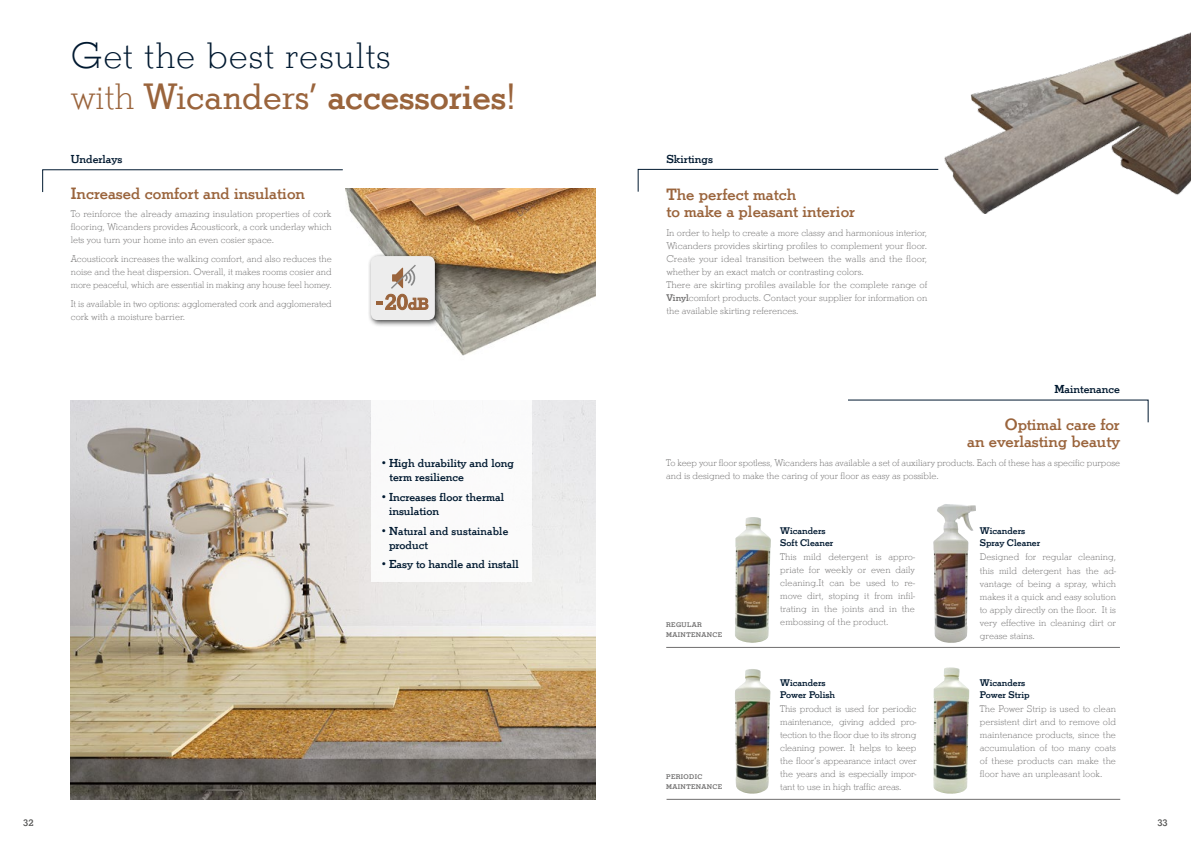
<style>
.page{position:relative;width:1191px;height:842px;background:#fff}
.page>*{position:absolute;margin:0;border:0;box-sizing:border-box;transform-origin:0 0}
.t1{font:300 38px/41px "Stymie Com";letter-spacing:.025em;color:#001930}
.t2{font:700 17px/17px "Stymie Com";color:#9a643c}
.t3{font:700 12px/14px "Stymie Com";color:#001930}
.t4{font:300 10px/13px "Stymie Com";color:#706f6f;text-align:justify}
.t5{font:700 10px/12px "Stymie Com";color:#001930}
.t6{font:700 10px "Stymie Com";color:#575756}
.t7{font:700 7px/10px "Stymie Com";letter-spacing:.05em;color:#706f6f}
.s1{color:#9a643c}
.s2{font-weight:500;color:#9a643c}
.s3{font-weight:700;color:#9a643c}
.s4{font-family:"Arial";font-weight:400}
.s5{font-weight:700}
</style>
<div class="page">
<img style="left:71px;top:401px;width:524px;height:398px">
<div style="left:371px;top:397px;width:160px;height:185px;background:#fff"></div>
<img style="left:346px;top:188px;width:249px;height:168px">
<svg style="left:42px;top:169px;width:301px;height:23px"></svg>
<div style="left:367px;top:253px;width:75px;height:74px;background:#000;opacity:.75"></div>
<div style="left:371px;top:256px;width:64px;height:64px;background:#ededed;border-radius:7px"></div>
<svg style="left:377px;top:265px;width:51px;height:45px"></svg>
<img style="left:944px;top:32px;width:247px;height:181px">
<img style="left:933px;top:667px;width:36px;height:126px">
<img style="left:735px;top:517px;width:36px;height:126px">
<img style="left:933px;top:504px;width:43px;height:139px">
<img style="left:735px;top:669px;width:35px;height:124px">
<hr style="left:666px;top:647px;width:454px;height:1px;background:#706f6f">
<hr style="left:666px;top:799px;width:454px;height:1px;background:#706f6f">
<svg style="left:848px;top:400px;width:300px;height:23px"></svg>
<svg style="left:638px;top:169px;width:300px;height:23px"></svg>
<h1 class="t1" style="left:71px;top:35px;width:447px">Get the best results<br><span class="s1">with</span> <span class="s2">Wicanders’</span> <span class="s3">accessories</span><span class="s2">!</span></h1>
<p class="t3" style="left:71px;top:152px;width:53px">Underlays</p>
<h2 class="t2" style="left:71px;top:185px;width:236px">Increased comfort and insulation</h2>
<p class="t4" style="left:71px;top:208px;width:262px">To reinforce the already amazing insulation properties of cork flooring, Wicanders provides Acousticork, a cork underlay which lets you turn your home into an even cosier space.</p>
<p class="t4" style="left:71px;top:252px;width:262px">Acousticork increases the walking comfort, and also reduces the noise and the heat dispersion. Overall, it makes rooms cosier and more peaceful, which are essential in making any house feel homey.</p>
<p class="t4" style="left:71px;top:297px;width:262px">It is available in two options: agglomerated cork and agglomerated cork with a moisture barrier.</p>
<p class="t3" style="left:389px;top:456px;width:126px;text-indent:-8px"><span class="s4">•</span> High durability and long term resilience</p>
<p class="t3" style="left:389px;top:490px;width:117px;text-indent:-7px"><span class="s4">•</span> Increases floor thermal insulation</p>
<p class="t3" style="left:389px;top:524px;width:121px;text-indent:-7px"><span class="s4">•</span> Natural and sustainable product</p>
<p class="t3" style="left:382px;top:557px;width:139px"><span class="s4">•</span> Easy to handle and install</p>
<p class="t3" style="left:666px;top:152px;width:48px">Skirtings</p>
<h2 class="t2" style="left:666px;top:186px;width:190px">The perfect match<br>to make a pleasant interior</h2>
<p class="t4" style="left:666px;top:226px;width:262px;text-align:left">In order to help to create a more classy and harmonious interior, Wicanders provides skirting profiles to complement your floor.<br>Create your ideal transition between the walls and the floor, whether by an exact match or contrasting colors.<br>There are skirting profiles available for the complete range of <span class="s5">Vinyl</span>comfort products. Contact your supplier for information on the available skirting references.</p>
<p class="t3" style="left:1054px;top:382px;width:67px">Maintenance</p>
<h2 class="t2" style="left:967px;top:416px;width:154px;text-align:right">Optimal care for<br>an everlasting beauty</h2>
<p class="t4" style="left:666px;top:456px;width:455px">To keep your floor spotless, Wicanders has available a set of auxiliary products. Each of these has a specific purpose and is designed to make the caring of your floor as easy as possible.</p>
<p class="t5" style="left:780px;top:525px;width:55px">Wicanders<br>Soft Cleaner</p>
<p class="t4" style="left:780px;top:551px;width:136px">This mild detergent is appro&shy;priate for weekly or even daily cleaning.It can be used to re&shy;move dirt, stoping it from infil&shy;trating in the joints and in the</p>
<p class="t7" style="left:666px;top:620px;width:37px">REGULAR</p>
<p class="t4" style="left:780px;top:616px;width:110px">embossing of the product.</p>
<p class="t7" style="left:666px;top:630px;width:57px">MAINTENANCE</p>
<p class="t7" style="left:666px;top:772px;width:57px">PERIODIC<br>MAINTENANCE</p>
<p class="t5" style="left:780px;top:676px;width:56px">Wicanders<br>Power Polish</p>
<p class="t4" style="left:780px;top:702px;width:138px">This product is used for periodic maintenance, giving added pro&shy;tection to the floor due to its strong cleaning power. It helps to keep the floor’s appearance intact over the years and is especially impor&shy;tant to use in high traffic areas.</p>
<p class="t5" style="left:980px;top:525px;width:62px">Wicanders<br>Spray Cleaner</p>
<p class="t4" style="left:980px;top:550px;width:138px;line-height:14px">Designed for regular cleaning, this mild detergent has the ad-</p>
<p class="t4" style="left:980px;top:578px;width:138px">vantage of being a spray, which makes it a quick and easy solution to apply directly on the floor. It is very effective in cleaning dirt or grease stains.</p>
<p class="t5" style="left:980px;top:676px;width:51px">Wicanders<br>Power Strip</p>
<p class="t4" style="left:980px;top:702px;width:138px">The Power Strip is used to clean persistent dirt and to remove old maintenance products, since the accumulation of too many coats of these products can make the floor have an unpleasant look.</p>
<p class="t6" style="left:23px;top:817px;width:12px">32</p>
<p class="t6" style="left:1157px;top:817px;width:12px">33</p>
</div>
